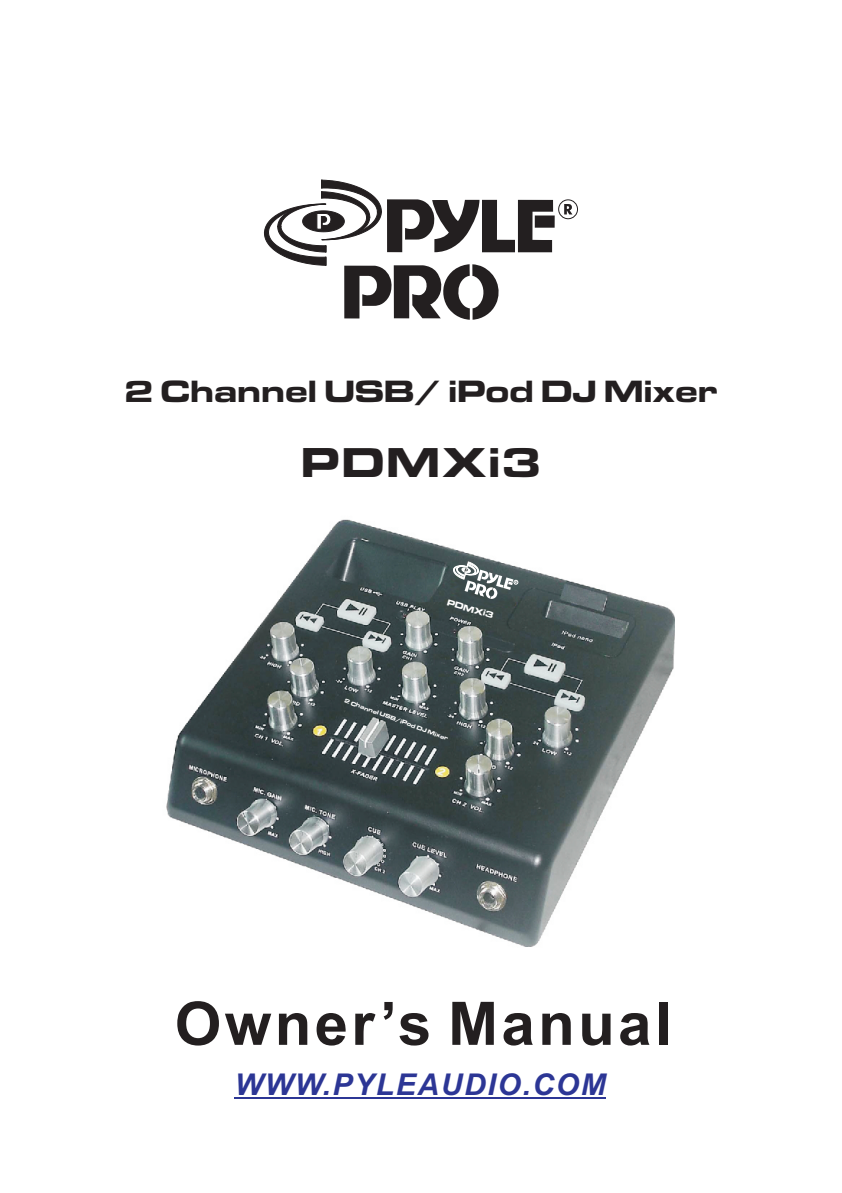
<style>
.page{position:relative;width:842px;height:1193px;background:#fff}
.page>*{position:absolute;margin:0;border:0;box-sizing:border-box;transform-origin:0 0}
.t1{font:700 60px "Arial";letter-spacing:.055em;color:#231f20}
.t2{font:700 43.4px "Eurostile MN Extended";letter-spacing:.045em;color:#231f20}
.t3{font:700 32px "Eurostile MN Extended";color:#231f20}
.t4{font:italic 700 30px "Arial";letter-spacing:.055em;color:#2c3695}
.t5{font:700 9px "Eurostile MN Extended";color:#fff}
.t6{font:700 6px "Eurostile MN Extended";color:#fff}
</style>
<div class="page">
<svg style="left:264px;top:180px;width:289px;height:140px"></svg>
<div style="left:535px;top:215px;width:20px;height:12px;background:#231f20"></div>
<svg style="left:564px;top:204px;width:8px;height:10px"></svg>
<div style="left:558px;top:199px;width:20px;height:20px;border:1px solid #231f20;border-radius:50%"></div>
<hr style="left:235px;top:1097px;width:371px;height:1px;background:#2c3695">
<img style="left:166px;top:519px;width:509px;height:428px">
<svg style="left:453px;top:558px;width:66px;height:41px"></svg>
<h3 class="t3" style="left:125px;top:380px;width:594px">2 Channel USB/ iPod DJ Mixer</h3>
<h2 class="t2" style="left:301px;top:447px;width:242px">PDMXi3</h2>
<h3 class="t5" style="left:448px;top:599px;width:50px;rotate:16deg">PDMXi3</h3>
<p class="t6" style="left:345px;top:698px;width:111px;rotate:20deg">2 Channel USB/iPod DJ Mixer</p>
<h1 class="t1" style="left:175px;top:1000px;width:498px">Owner’s Manual</h1>
<h3 class="t4" style="left:235px;top:1072px;width:373px">WWW.PYLEAUDIO.COM</h3>
</div>
